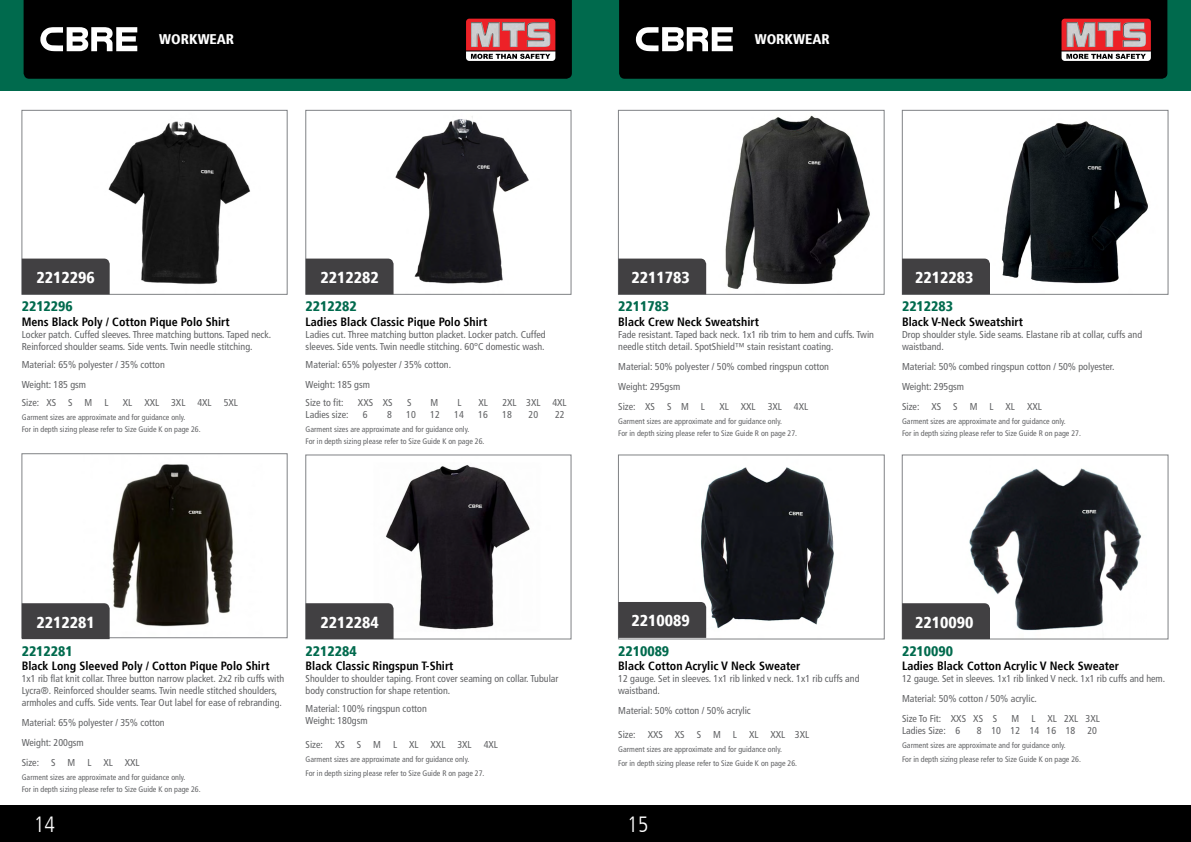
<style>
.page{position:relative;width:1191px;height:842px;background:#fff}
.page>*{position:absolute;margin:0;border:0;box-sizing:border-box;transform-origin:0 0}
.t1{font:300 condensed 22px "Frutiger LT";color:#fff}
.t2{font:900 condensed 16px "Frutiger";color:#fff}
.t3{font:900 condensed 14px "Frutiger";color:#006a4d}
.t4{font:900 condensed 14px "Frutiger";color:#fff}
.t5{font:700 condensed 12px "Frutiger";color:#000}
.t6{font:condensed 10px/20px "Frutiger LT";color:#636466}
.t7{font:condensed 8px/12px "Frutiger LT";color:#636466}
</style>
<div class="page">
<div style="left:595px;top:0;width:596px;height:91px;background:#006a4d"></div>
<div style="left:0;top:0;width:595px;height:91px;background:#006a4d"></div>
<div style="left:24px;top:0;width:548px;height:79px;background:#000"></div>
<svg style="left:40px;top:27px;width:97px;height:24px;background:#9b9b9b"></svg>
<svg style="left:466px;top:19px;width:89px;height:42px;background:#c8676a"></svg>
<img style="left:502px;top:22px;width:48px;height:25px">
<img style="left:471px;top:22px;width:29px;height:25px">
<div style="left:619px;top:0;width:548px;height:79px;background:#000"></div>
<svg style="left:636px;top:27px;width:97px;height:24px;background:#9b9b9b"></svg>
<svg style="left:1061px;top:19px;width:89px;height:42px;background:#c66669"></svg>
<img style="left:1097px;top:22px;width:23px;height:25px">
<img style="left:1122px;top:22px;width:23px;height:25px">
<img style="left:1066px;top:22px;width:29px;height:25px">
<div style="left:0;top:805px;width:1191px;height:37px;background:#000"></div>
<img style="left:370px;top:116px;width:159px;height:176px">
<div style="left:306px;top:110px;width:265px;height:184px;border:1px solid #808285"></div>
<img style="left:112px;top:464px;width:122px;height:163px">
<img style="left:386px;top:465px;width:144px;height:172px">
<img style="left:706px;top:115px;width:164px;height:177px">
<div style="left:618px;top:110px;width:266px;height:184px;border:1px solid #808285"></div>
<div style="left:618px;top:259px;width:88px;height:35px;background:#414042"></div>
<div style="left:306px;top:259px;width:87px;height:35px;background:#414042"></div>
<div style="left:22px;top:603px;width:88px;height:36px;background:#414042"></div>
<div style="left:306px;top:603px;width:87px;height:36px;background:#414042"></div>
<img style="left:983px;top:121px;width:165px;height:163px">
<div style="left:902px;top:110px;width:266px;height:184px;border:1px solid #808285"></div>
<img style="left:700px;top:467px;width:134px;height:170px">
<img style="left:969px;top:468px;width:172px;height:163px">
<div style="left:902px;top:259px;width:88px;height:35px;background:#414042"></div>
<img style="left:86px;top:121px;width:164px;height:163px">
<div style="left:22px;top:110px;width:265px;height:184px;border:1px solid #808285"></div>
<div style="left:22px;top:259px;width:88px;height:35px;background:#414042"></div>
<div style="left:618px;top:602px;width:88px;height:36px;background:#414042"></div>
<div style="left:902px;top:603px;width:88px;height:36px;background:#414042"></div>
<h3 class="t4" style="left:159px;top:31px;width:76px">WORKWEAR</h3>
<h3 class="t4" style="left:755px;top:31px;width:76px">WORKWEAR</h3>
<h2 class="t2" style="left:37px;top:268px;width:60px">2212296</h2>
<h3 class="t3" style="left:22px;top:298px;width:52px">2212296</h3>
<p class="t5" style="left:22px;top:314px;width:209px">Mens Black Poly / Cotton Pique Polo Shirt</p>
<p class="t6" style="left:22px;top:328px;width:251px;line-height:12px">Locker patch. Cuffed sleeves. Three matching buttons. Taped neck.<br>Reinforced shoulder seams. Side vents. Twin needle stitching.</p>
<p class="t6" style="left:22px;top:354px;width:144px">Material: 65% polyester / 35% cotton<br>Weight: 185 gsm</p>
<p class="t6" style="left:22px;top:392px;width:88px">Size: XS S M L</p>
<p class="t6" style="left:123px;top:392px;width:116px">XL XXL 3XL 4XL 5XL</p>
<p class="t7" style="left:22px;top:411px;width:180px">Garment sizes are approximate and for guidance only.<br>For in depth sizing please refer to Size Guide K on page 26.</p>
<h2 class="t2" style="left:320px;top:268px;width:60px">2212282</h2>
<h2 class="t2" style="left:631px;top:268px;width:60px">2211783</h2>
<h3 class="t3" style="left:306px;top:298px;width:52px">2212282</h3>
<p class="t5" style="left:306px;top:314px;width:183px">Ladies Black Classic Pique Polo Shirt</p>
<p class="t6" style="left:306px;top:328px;width:242px;line-height:12px">Ladies cut. Three matching button placket. Locker patch. Cuffed sleeves. Side vents. Twin needle stitching. 60°C domestic wash.</p>
<p class="t6" style="left:306px;top:354px;width:147px">Material: 65% polyester / 35% cotton.<br>Weight: 185 gsm</p>
<p class="t6" style="left:306px;top:392px;width:39px">Size to fit:</p>
<p class="t6" style="left:358px;top:392px;width:36px">XXS XS</p>
<p class="t6" style="left:407px;top:392px;width:6px">S</p>
<p class="t6" style="left:430px;top:392px;width:9px">M</p>
<p class="t6" style="left:457px;top:392px;width:6px">L</p>
<p class="t6" style="left:478px;top:392px;width:11px">XL</p>
<p class="t6" style="left:502px;top:392px;width:66px">2XL 3XL 4XL</p>
<p class="t6" style="left:306px;top:404px;width:44px">Ladies size:</p>
<p class="t6" style="left:363px;top:404px;width:6px">6</p>
<p class="t6" style="left:387px;top:404px;width:6px">8</p>
<p class="t6" style="left:406px;top:404px;width:11px">10</p>
<p class="t6" style="left:430px;top:404px;width:11px">12</p>
<p class="t6" style="left:454px;top:404px;width:11px">14</p>
<p class="t6" style="left:478px;top:404px;width:11px">16</p>
<p class="t6" style="left:502px;top:404px;width:11px">18</p>
<p class="t6" style="left:528px;top:404px;width:11px">20</p>
<p class="t6" style="left:555px;top:404px;width:11px">22</p>
<p class="t7" style="left:306px;top:423px;width:180px">Garment sizes are approximate and for guidance only.<br>For in depth sizing please refer to Size Guide K on page 26.</p>
<h3 class="t3" style="left:618px;top:298px;width:52px">2211783</h3>
<p class="t5" style="left:618px;top:314px;width:142px">Black Crew Neck Sweatshirt</p>
<p class="t6" style="left:618px;top:328px;width:257px;line-height:12px">Fade resistant. Taped back neck. 1x1 rib trim to hem and cuffs. Twin needle stitch detail. SpotShield™ stain resistant coating.</p>
<p class="t6" style="left:618px;top:356px;width:212px">Material: 50% polyester / 50% combed ringspun cotton<br>Weight: 295gsm<br>Size: XS S M L</p>
<p class="t6" style="left:719px;top:396px;width:90px">XL XXL 3XL 4XL</p>
<p class="t7" style="left:618px;top:415px;width:180px">Garment sizes are approximate and for guidance only.<br>For in depth sizing please refer to Size Guide R on page 27.</p>
<h2 class="t2" style="left:915px;top:268px;width:60px">2212283</h2>
<h3 class="t3" style="left:902px;top:298px;width:52px">2212283</h3>
<p class="t5" style="left:902px;top:314px;width:122px">Black V-Neck Sweatshirt</p>
<p class="t6" style="left:902px;top:328px;width:242px;line-height:12px">Drop shoulder style. Side seams. Elastane rib at collar, cuffs and waistband.</p>
<p class="t6" style="left:902px;top:356px;width:214px">Material: 50% combed ringspun cotton / 50% polyester.<br>Weight: 295gsm<br>Size: XS S M L XL XXL</p>
<p class="t7" style="left:902px;top:415px;width:180px">Garment sizes are approximate and for guidance only.<br>For in depth sizing please refer to Size Guide R on page 27.</p>
<h2 class="t2" style="left:37px;top:612px;width:60px">2212281</h2>
<h2 class="t2" style="left:320px;top:612px;width:60px">2212284</h2>
<h3 class="t3" style="left:22px;top:643px;width:52px">2212281</h3>
<p class="t5" style="left:22px;top:659px;width:249px">Black Long Sleeved Poly / Cotton Pique Polo Shirt</p>
<p class="t6" style="left:22px;top:673px;width:264px;line-height:12px">1x1 rib flat knit collar. Three button narrow placket. 2x2 rib cuffs with<br>Lycra®. Reinforced shoulder seams. Twin needle stitched shoulders, armholes and cuffs. Side vents. Tear Out label for ease of rebranding.</p>
<p class="t6" style="left:22px;top:713px;width:144px">Material: 65% polyester / 35% cotton<br>Weight: 200gsm<br>Size: S M L XL XXL</p>
<p class="t7" style="left:22px;top:772px;width:180px">Garment sizes are approximate and for guidance only.<br>For in depth sizing please refer to Size Guide K on page 26.</p>
<h1 class="t1" style="left:34px;top:811px;width:23px">14</h1>
<h3 class="t3" style="left:306px;top:643px;width:52px">2212284</h3>
<p class="t5" style="left:306px;top:659px;width:149px">Black Classic Ringspun T-Shirt</p>
<p class="t6" style="left:306px;top:673px;width:254px;line-height:12px">Shoulder to shoulder taping. Front cover seaming on collar. Tubular body construction for shape retention.</p>
<p class="t6" style="left:306px;top:703px;width:123px;line-height:12px">Material: 100% ringspun cotton<br>Weight: 180gsm</p>
<p class="t6" style="left:306px;top:735px;width:194px">Size: XS S M L XL XXL 3XL 4XL</p>
<p class="t7" style="left:306px;top:753px;width:180px;line-height:14px">Garment sizes are approximate and for guidance only.<br>For in depth sizing please refer to Size Guide R on page 27.</p>
<h2 class="t2" style="left:631px;top:611px;width:60px">2210089</h2>
<h2 class="t2" style="left:915px;top:612px;width:60px">2210090</h2>
<h3 class="t3" style="left:618px;top:643px;width:52px">2210089</h3>
<p class="t5" style="left:618px;top:659px;width:184px">Black Cotton Acrylic V Neck Sweater</p>
<p class="t6" style="left:618px;top:673px;width:243px;line-height:12px">12 gauge. Set in sleeves. 1x1 rib linked v neck. 1x1 rib cuffs and waistband.</p>
<p class="t6" style="left:618px;top:701px;width:134px">Material: 50% cotton / 50% acrylic</p>
<p class="t6" style="left:618px;top:725px;width:192px">Size: XXS XS S M L XL XXL 3XL</p>
<p class="t7" style="left:618px;top:743px;width:180px;line-height:14px">Garment sizes are approximate and for guidance only.<br>For in depth sizing please refer to Size Guide K on page 26.</p>
<h1 class="t1" style="left:627px;top:811px;width:23px">15</h1>
<h3 class="t3" style="left:902px;top:643px;width:52px">2210090</h3>
<p class="t5" style="left:902px;top:659px;width:219px">Ladies Black Cotton Acrylic V Neck Sweater</p>
<p class="t6" style="left:902px;top:669px;width:265px">12 gauge. Set in sleeves. 1x1 rib linked V neck. 1x1 rib cuffs and hem.<br>Material: 50% cotton / 50% acrylic.<br>Size To Fit: XXS XS S</p>
<p class="t6" style="left:1011px;top:709px;width:90px">M L XL 2XL 3XL</p>
<p class="t6" style="left:902px;top:721px;width:60px">Ladies Size: 6</p>
<p class="t6" style="left:977px;top:721px;width:121px">8 10 12 14 16 18 20</p>
<p class="t7" style="left:902px;top:739px;width:180px;line-height:14px">Garment sizes are approximate and for guidance only.<br>For in depth sizing please refer to Size Guide K on page 26.</p>
</div>
